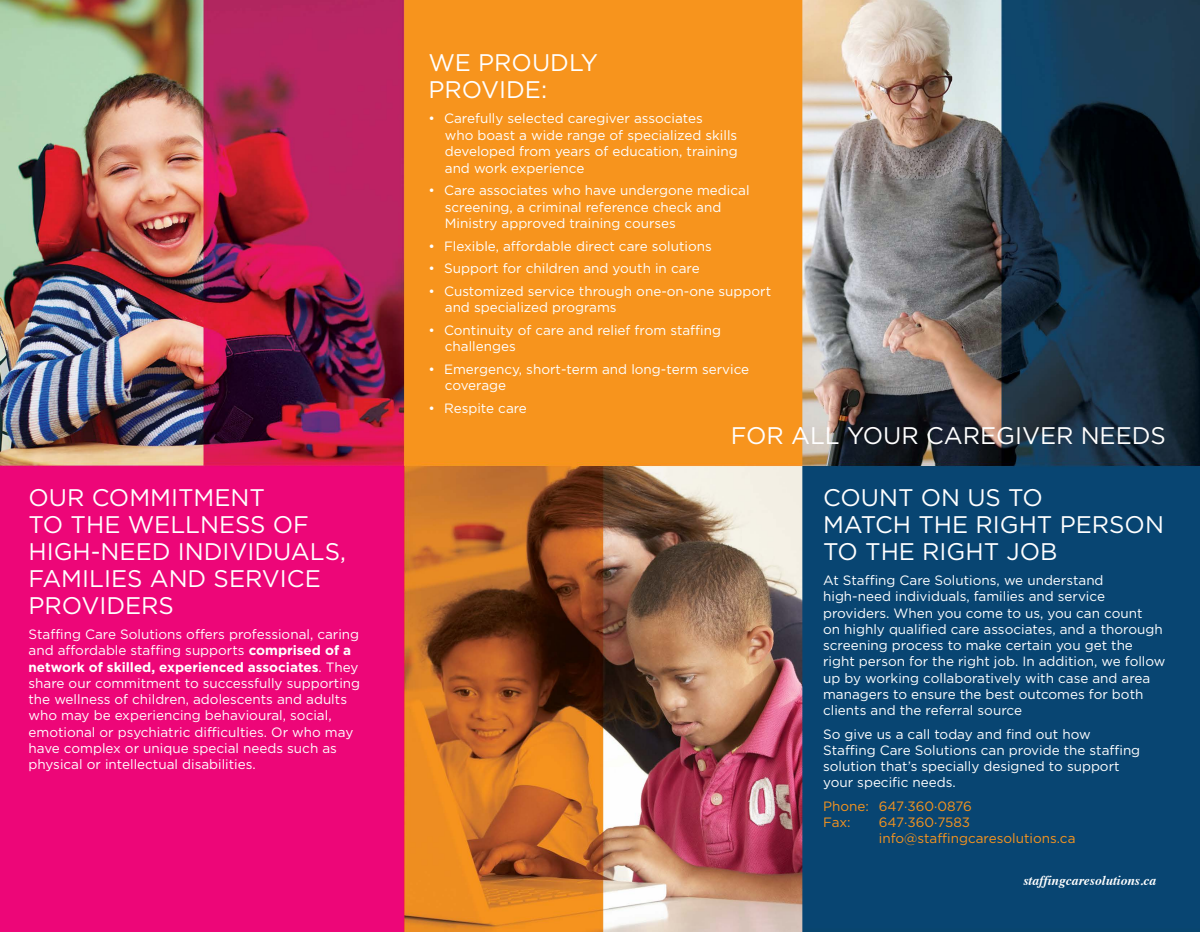
<style>
.page{position:relative;width:1200px;height:932px;background:#fff}
.page>*{position:absolute;margin:0;border:0;box-sizing:border-box;transform-origin:0 0}
.t1{font:24px/27px "Gotham";color:#fff}
.t2{font:13.5px/16.2px "Gotham";color:#fff}
.t3{font:13.5px/16.2px "Gotham";color:#f7941e}
.t4{font:italic 700 13.5px "Times";color:#fff}
.s1{font-weight:700}
</style>
<div class="page">
<img style="left:1px;top:0;width:1198px;height:931px">
<h1 class="t1" style="left:28px;top:483px;width:319px">OUR COMMITMENT<br>TO THE WELLNESS OF<br>HIGH-NEED INDIVIDUALS,<br>FAMILIES AND SERVICE<br>PROVIDERS</h1>
<p class="t2" style="left:28px;top:626px;width:333px">Staffing Care Solutions offers professional, caring and affordable staffing supports <span class="s1">comprised of a network of skilled, experienced associates</span>. They share our commitment to successfully supporting the wellness of children, adolescents and adults who may be experiencing behavioural, social, emotional or psychiatric difficulties. Or who may have complex or unique special needs such as physical or intellectual disabilities.</p>
<h1 class="t1" style="left:428px;top:48px;width:171px">WE PROUDLY<br>PROVIDE:</h1>
<p class="t2" style="left:444px;top:110px;width:294px;text-indent:-16px">• Carefully selected caregiver associates<br>who boast a wide range of specialized skills developed from years of education, training and work experience</p>
<p class="t2" style="left:444px;top:182px;width:306px;text-indent:-16px">• Care associates who have undergone medical screening, a criminal reference check and<br>Ministry approved training courses</p>
<p class="t2" style="left:428px;top:237px;width:285px">• Flexible, affordable direct care solutions</p>
<p class="t2" style="left:428px;top:260px;width:273px">• Support for children and youth in care</p>
<p class="t2" style="left:444px;top:282px;width:328px;text-indent:-16px">• Customized service through one-on-one support and specialized programs</p>
<p class="t2" style="left:444px;top:321px;width:277px;text-indent:-16px">• Continuity of care and relief from staffing challenges</p>
<p class="t2" style="left:444px;top:360px;width:306px;text-indent:-16px">• Emergency, short-term and long-term service coverage</p>
<p class="t2" style="left:428px;top:399px;width:100px">• Respite care</p>
<h1 class="t1" style="left:730px;top:421px;width:436px">FOR ALL YOUR CAREGIVER NEEDS</h1>
<h1 class="t1" style="left:822px;top:483px;width:342px">COUNT ON US TO<br>MATCH THE RIGHT PERSON<br>TO THE RIGHT JOB</h1>
<p class="t2" style="left:822px;top:572px;width:344px">At Staffing Care Solutions, we understand high-need individuals, families and service providers. When you come to us, you can count<br>on highly qualified care associates, and a thorough screening process to make certain you get the right person for the right job. In addition, we follow up by working collaboratively with case and area managers to ensure the best outcomes for both clients and the referral source</p>
<p class="t2" style="left:822px;top:725px;width:318px">So give us a call today and find out how Staffing Care Solutions can provide the staffing solution that’s specially designed to support your specific needs.</p>
<p class="t3" style="left:822px;top:797px;width:150px">Phone: 647.360.0876<br>Fax:</p>
<p class="t3" style="left:878px;top:813px;width:198px">647.360.7583 info@staffingcaresolutions.ca</p>
<p class="t4" style="left:1023px;top:867px;width:134px">staffingcaresolutions.ca</p>
</div>
